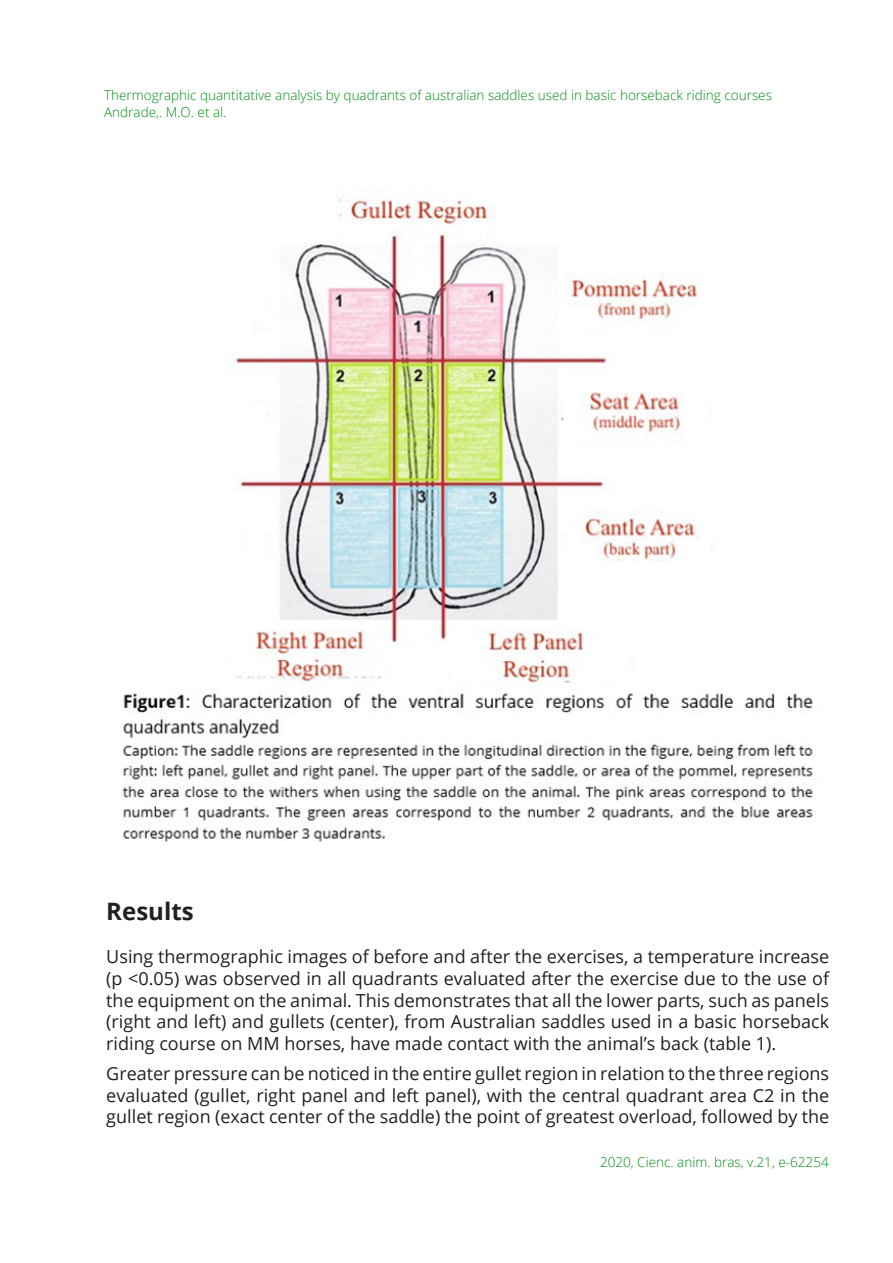
<style>
.page{position:relative;width:893px;height:1263px;background:#fff}
.page>*{position:absolute;margin:0;border:0;box-sizing:border-box;transform-origin:0 0}
.t1{font:700 24px "Open Sans";color:#231f20}
.t2{font:18px/21.6px "Open Sans";color:#231f20;text-align:justify}
.t3{font:300 13.5px/16.5px "Open Sans";color:#008c14}
</style>
<div class="page">
<img style="left:122px;top:188px;width:691px;height:654px">
<p class="t3" style="left:104px;top:87px;width:669px">Thermographic quantitative analysis by quadrants of australian saddles used in basic horseback riding courses<br>Andrade,. M.O. et al.</p>
<h1 class="t1" style="left:106px;top:894px;width:89px">Results</h1>
<p class="t2" style="left:106px;top:946px;width:724px">Using thermographic images of before and after the exercises, a temperature increase (p &lt;0.05) was observed in all quadrants evaluated after the exercise due to the use of the equipment on the animal. This demonstrates that all the lower parts, such as panels (right and left) and gullets (center), from Australian saddles used in a basic horseback riding course on MM horses, have made contact with the animal’s back (table 1).</p>
<p class="t2" style="left:106px;top:1062px;width:724px">Greater pressure can be noticed in the entire gullet region in relation to the three regions evaluated (gullet, right panel and left panel), with the central quadrant area C2 in the gullet region (exact center of the saddle) the point of greatest overload, followed by the</p>
<p class="t3" style="left:600px;top:1153px;width:230px">2020, Cienc. anim. bras, v.21, e-62254</p>
</div>
